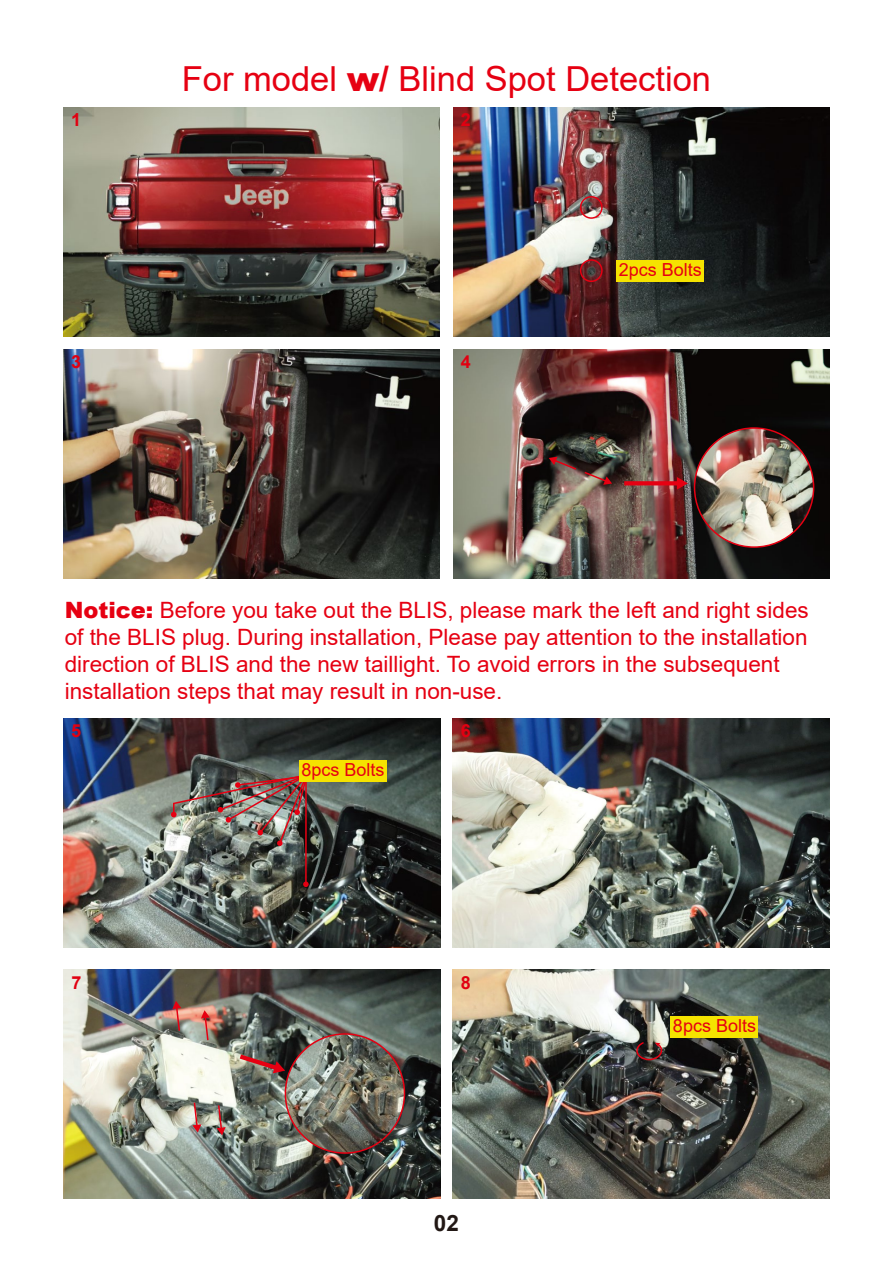
<style>
.page{position:relative;width:893px;height:1263px;background:#fff}
.page>*{position:absolute;margin:0;border:0;box-sizing:border-box;transform-origin:0 0}
.t1{font:34.5px "Arial";color:#e60012}
.t2{font:22.5px/27px "Arial";color:#e60012}
.t3{font:700 22.5px "Arial";color:#221815}
.t4{font:18px "Arial";color:#e60012}
.t5{font:700 18px "Arial";color:#e10011}
.s1{font-weight:900}
</style>
<div class="page">
<img style="left:64px;top:107px;width:375px;height:229px">
<img style="left:453px;top:107px;width:376px;height:229px">
<div style="left:580px;top:196px;width:23px;height:23px;border:2px solid #e60012;border-radius:50%"></div>
<div style="left:580px;top:259px;width:23px;height:23px;border:2px solid #e60012;border-radius:50%"></div>
<div style="left:617px;top:260px;width:87px;height:21px;background:#f5e300"></div>
<img style="left:64px;top:349px;width:375px;height:229px">
<img style="left:453px;top:349px;width:376px;height:229px">
<svg style="left:624px;top:481px;width:53px;height:4px"></svg>
<svg style="left:677px;top:477px;width:11px;height:13px"></svg>
<img style="left:695px;top:428px;width:119px;height:119px;border-radius:60px">
<div style="left:694px;top:427px;width:120px;height:121px;border:2px solid #e60012;border-radius:50%"></div>
<svg style="left:549px;top:457px;width:63px;height:28px;background:#624841"></svg>
<img style="left:64px;top:718px;width:376px;height:230px">
<img style="left:453px;top:718px;width:376px;height:230px">
<img style="left:453px;top:969px;width:376px;height:230px">
<div style="left:671px;top:1016px;width:87px;height:21px;background:#f5e300"></div>
<hr style="left:305px;top:775px;width:2px;height:109px;background:#e60012">
<svg style="left:303px;top:881px;width:6px;height:6px"></svg>
<img style="left:171px;top:773px;width:138px;height:73px">
<div style="left:299px;top:760px;width:87px;height:22px;background:#f5e300"></div>
<img style="left:64px;top:969px;width:376px;height:230px">
<svg style="left:235px;top:1051px;width:50px;height:22px"></svg>
<svg style="left:172px;top:1001px;width:9px;height:31px"></svg>
<svg style="left:192px;top:1101px;width:9px;height:31px"></svg>
<svg style="left:217px;top:1104px;width:9px;height:31px"></svg>
<svg style="left:201px;top:1010px;width:9px;height:32px"></svg>
<img style="left:285px;top:1034px;width:119px;height:119px;border-radius:60px">
<div style="left:285px;top:1033px;width:120px;height:121px;border:2px solid #e60012;border-radius:50%"></div>
<svg style="left:635px;top:1041px;width:28px;height:20px"></svg>
<h1 class="t1" style="left:182px;top:55px;width:531px">For model <span class="s1">w/</span> Blind Spot Detection</h1>
<p class="t5" style="left:71px;top:107px;width:12px">1</p>
<p class="t5" style="left:461px;top:107px;width:12px">2</p>
<p class="t5" style="left:71px;top:349px;width:12px">3</p>
<p class="t5" style="left:461px;top:349px;width:12px">4</p>
<p class="t4" style="left:619px;top:257px;width:85px">2pcs Bolts</p>
<p class="t2" style="left:65px;top:596px;width:746px"><span class="s1">Notice:</span> Before you take out the BLIS, please mark the left and right sides of the BLIS plug. During installation, Please pay attention to the installation direction of BLIS and the new taillight. To avoid errors in the subsequent installation steps that may result in non-use.</p>
<p class="t5" style="left:71px;top:718px;width:12px">5</p>
<p class="t5" style="left:461px;top:718px;width:12px">6</p>
<p class="t5" style="left:72px;top:969px;width:12px">7</p>
<p class="t4" style="left:302px;top:758px;width:85px">8pcs Bolts</p>
<p class="t5" style="left:461px;top:969px;width:12px">8</p>
<p class="t3" style="left:434px;top:1207px;width:27px">02</p>
<p class="t4" style="left:673px;top:1013px;width:85px">8pcs Bolts</p>
</div>
